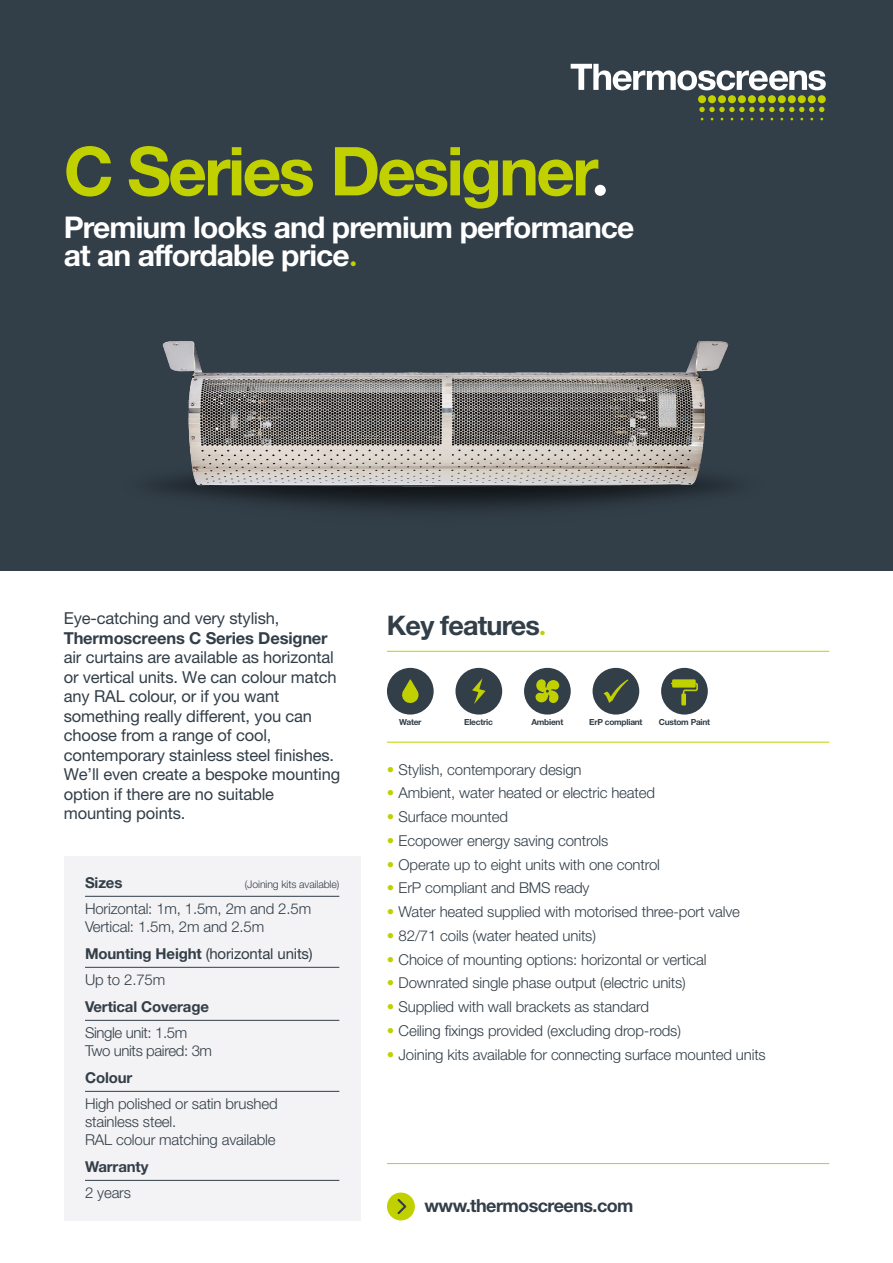
<style>
.page{position:relative;width:893px;height:1263px;background:#fff}
.page>*{position:absolute;margin:0;border:0;box-sizing:border-box;transform-origin:0 0}
.t1{font:700 67.5px "Helvetica Neue LT Std";letter-spacing:-.04em;color:#c1d100}
.t2{font:700 30px/28.5px "Helvetica Neue LT Std";letter-spacing:-.03em;color:#fff}
.t3{font:700 27px "Helvetica Neue LT Std";letter-spacing:-.03em;color:#323e48}
.t4{font:700 18px "Helvetica Neue LT Std";letter-spacing:-.03em;color:#323e48}
.t5{font:16.5px/19.5px "Helvetica Neue LT Std";letter-spacing:-.01em;color:#323e48}
.t6{font:700 16.5px "Helvetica Neue LT Std";letter-spacing:-.01em;color:#323e48}
.t7{font:300 15px/18px "Helvetica Neue LT Std";letter-spacing:-.01em;color:#323e48}
.t8{font:700 15px "Helvetica Neue LT Std";letter-spacing:-.01em;color:#323e48}
.t9{font:15px "Helvetica Neue LT Pro";letter-spacing:-.01em;color:#323e48}
.t10{font:300 10.5px "Helvetica Neue LT Std";letter-spacing:-.01em;color:#323e48}
.t11{font:700 8.4px "Helvetica Neue LT Std";letter-spacing:-.03em;color:#323e48}
.s1{font-family:"Helvetica Rounded LT";color:#fff}
.s2{font-family:"Helvetica Rounded LT";color:#c1d100}
.s3{font-family:"Helvetica Neue LT Std";font-weight:700}
.s4{color:#c1d100}
</style>
<div class="page">
<div style="left:0;top:0;width:893px;height:571px;background:#323e48"></div>
<div style="left:387px;top:1192px;width:28px;height:28px;background:#c1d100;border-radius:50%"></div>
<svg style="left:397px;top:1199px;width:9px;height:15px"></svg>
<div style="left:738px;top:95px;width:8px;height:8px;background:#c1d100;border-radius:50%"></div>
<div style="left:728px;top:95px;width:8px;height:8px;background:#c1d100;border-radius:50%"></div>
<div style="left:718px;top:95px;width:8px;height:8px;background:#c1d100;border-radius:50%"></div>
<div style="left:708px;top:95px;width:8px;height:8px;background:#c1d100;border-radius:50%"></div>
<div style="left:698px;top:95px;width:8px;height:8px;background:#c1d100;border-radius:50%"></div>
<div style="left:748px;top:95px;width:8px;height:8px;background:#c1d100;border-radius:50%"></div>
<div style="left:758px;top:95px;width:8px;height:8px;background:#c1d100;border-radius:50%"></div>
<div style="left:768px;top:95px;width:8px;height:8px;background:#c1d100;border-radius:50%"></div>
<div style="left:778px;top:95px;width:8px;height:8px;background:#c1d100;border-radius:50%"></div>
<div style="left:788px;top:95px;width:8px;height:8px;background:#c1d100;border-radius:50%"></div>
<div style="left:798px;top:95px;width:8px;height:8px;background:#c1d100;border-radius:50%"></div>
<div style="left:808px;top:95px;width:8px;height:8px;background:#c1d100;border-radius:50%"></div>
<svg style="left:699px;top:107px;width:125px;height:5px"></svg>
<div style="left:818px;top:95px;width:8px;height:8px;background:#c1d100;border-radius:50%"></div>
<svg style="left:571px;top:64px;width:255px;height:26px"></svg>
<hr style="left:387px;top:651px;width:442px;height:1px;background:#c1d100">
<hr style="left:387px;top:742px;width:442px;height:1px;background:#c1d100">
<hr style="left:387px;top:1163px;width:442px;height:1px;background:#c1d100">
<div style="left:455px;top:668px;width:47px;height:46px;background:#323e48;border-radius:50%"></div>
<div style="left:387px;top:668px;width:47px;height:46px;background:#323e48;border-radius:50%"></div>
<svg style="left:402px;top:679px;width:17px;height:24px"></svg>
<div style="left:524px;top:668px;width:47px;height:46px;background:#323e48;border-radius:50%"></div>
<svg style="left:535px;top:679px;width:24px;height:24px"></svg>
<div style="left:593px;top:668px;width:46px;height:46px;background:#323e48;border-radius:50%"></div>
<svg style="left:603px;top:679px;width:25px;height:24px"></svg>
<div style="left:661px;top:668px;width:47px;height:46px;background:#323e48;border-radius:50%"></div>
<div style="left:673px;top:680px;width:22px;height:7px;background:#c1d100"></div>
<div style="left:672px;top:679px;width:24px;height:9px;border:1px solid #c1d100"></div>
<svg style="left:671px;top:683px;width:27px;height:22px"></svg>
<img style="left:156px;top:341px;width:574px;height:169px">
<div style="left:64px;top:856px;width:297px;height:364px;background:#f3f2f4"></div>
<hr style="left:85px;top:896px;width:254px;height:1px;background:#323e48">
<hr style="left:85px;top:967px;width:254px;height:1px;background:#323e48">
<hr style="left:85px;top:1020px;width:254px;height:1px;background:#323e48">
<hr style="left:85px;top:1091px;width:254px;height:1px;background:#323e48">
<hr style="left:85px;top:1180px;width:254px;height:1px;background:#323e48">
<h1 class="t1" style="left:64px;top:130px;width:548px">C Series Designer<span class="s1">.</span></h1>
<h2 class="t2" style="left:64px;top:212px;width:572px">Premium looks and premium performance at an affordable price<span class="s2">.</span></h2>
<p class="t5" style="left:64px;top:608px;width:217px">Eye-catching and very stylish,</p>
<p class="t6" style="left:64px;top:628px;width:265px">Thermoscreens C Series Designer</p>
<p class="t5" style="left:64px;top:647px;width:278px">air curtains are available as horizontal or vertical units. We can colour match any RAL colour, or if you want something really different, you can choose from a range of cool, contemporary stainless steel finishes.<br>We’ll even create a bespoke mounting option if there are no suitable mounting points.</p>
<p class="t8" style="left:85px;top:873px;width:39px">Sizes</p>
<p class="t10" style="left:245px;top:877px;width:96px">(Joining kits available)</p>
<p class="t7" style="left:85px;top:899px;width:228px">Horizontal: 1m, 1.5m, 2m and 2.5m<br>Vertical: 1.5m, 2m and 2.5m</p>
<p class="t9" style="left:85px;top:944px;width:229px"><span class="s3">Mounting Height</span> (horizontal units)</p>
<p class="t7" style="left:85px;top:970px;width:82px">Up to 2.75m</p>
<p class="t8" style="left:85px;top:997px;width:125px">Vertical Coverage</p>
<p class="t7" style="left:85px;top:1023px;width:129px">Single unit: 1.5m<br>Two units paired: 3m</p>
<p class="t8" style="left:85px;top:1068px;width:49px">Colour</p>
<p class="t7" style="left:85px;top:1094px;width:194px">High polished or satin brushed stainless steel.<br>RAL colour matching available</p>
<p class="t8" style="left:85px;top:1157px;width:65px">Warranty</p>
<p class="t7" style="left:85px;top:1183px;width:48px">2 years</p>
<h3 class="t3" style="left:387px;top:608px;width:161px">Key features<span class="s2">.</span></h3>
<p class="t11" style="left:399px;top:717px;width:24px">Water</p>
<p class="t11" style="left:464px;top:717px;width:30px">Electric</p>
<p class="t11" style="left:531px;top:717px;width:33px">Ambient</p>
<p class="t11" style="left:589px;top:717px;width:55px">ErP compliant</p>
<p class="t11" style="left:659px;top:717px;width:53px">Custom Paint</p>
<p class="t7" style="left:387px;top:760px;width:196px"><span class="s4">•</span> Stylish, contemporary design</p>
<p class="t7" style="left:387px;top:784px;width:270px"><span class="s4">•</span> Ambient, water heated or electric heated</p>
<p class="t7" style="left:387px;top:807px;width:122px"><span class="s4">•</span> Surface mounted</p>
<p class="t7" style="left:387px;top:831px;width:223px"><span class="s4">•</span> Ecopower energy saving controls</p>
<p class="t7" style="left:387px;top:855px;width:275px"><span class="s4">•</span> Operate up to eight units with one control</p>
<p class="t7" style="left:387px;top:879px;width:204px"><span class="s4">•</span> ErP compliant and BMS ready</p>
<p class="t7" style="left:387px;top:902px;width:355px"><span class="s4">•</span> Water heated supplied with motorised three-port valve</p>
<p class="t7" style="left:387px;top:926px;width:211px"><span class="s4">•</span> 82/71 coils (water heated units)</p>
<p class="t7" style="left:387px;top:950px;width:321px"><span class="s4">•</span> Choice of mounting options: horizontal or vertical</p>
<p class="t7" style="left:387px;top:973px;width:300px"><span class="s4">•</span> Downrated single phase output (electric units)</p>
<p class="t7" style="left:387px;top:997px;width:264px"><span class="s4">•</span> Supplied with wall brackets as standard</p>
<p class="t7" style="left:387px;top:1021px;width:296px"><span class="s4">•</span> Ceiling fixings provided (excluding drop-rods)</p>
<p class="t7" style="left:387px;top:1045px;width:380px"><span class="s4">•</span> Joining kits available for connecting surface mounted units</p>
<p class="t4" style="left:424px;top:1194px;width:211px">www.thermoscreens.com</p>
</div>
